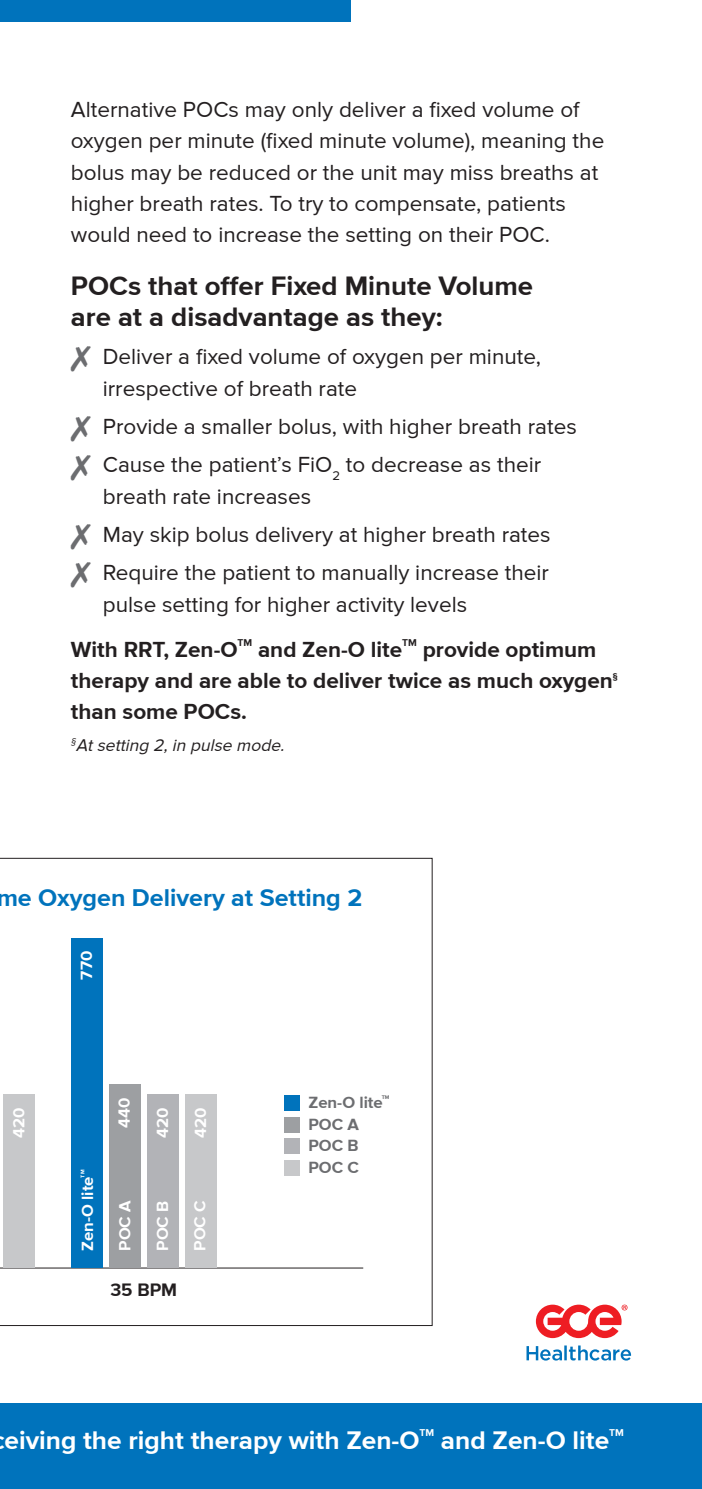
<style>
.page{position:relative;width:702px;height:1489px;background:#fff}
.page>*{position:absolute;margin:0;border:0;box-sizing:border-box;transform-origin:0 0}
.t1{font:700 27.5px/31.2px "Proxima Nova";color:#231f20}
.t2{font:700 26.25px "Proxima Nova";color:#fff}
.t3{font:700 25px "Proxima Nova";color:#0073bc}
.t4{font:22.5px/31.2px "Proxima Nova";color:#231f20}
.t5{font:700 22.5px/31.2px "Proxima Nova";color:#231f20}
.t6{font:700 18.5px "Proxima Nova";color:#231f20}
.t7{font:italic 17.5px "Proxima Nova";color:#231f20}
.t8{font:700 16.75px "Proxima Nova";color:#fff}
.t9{font:700 16.75px "Proxima Nova";color:#6c6d70}
.t10{font:700 10.25px "Proxima Nova";color:#231f20}
.t11{font:700 10.25px "Proxima Nova";color:#fff}
.t12{font:700 5.5px "Proxima Nova";color:#6c6d70}
.t13{font:700 5.5px "Proxima Nova";color:#fff}
</style>
<div class="page">
<div style="left:0;top:0;width:351px;height:21px;background:#0073bc"></div>
<div style="left:0;top:1403px;width:702px;height:85px;background:#0073bc"></div>
<svg style="left:0;top:857px;width:432px;height:468px"></svg>
<svg style="left:0;top:913px;width:364px;height:355px"></svg>
<div style="left:3px;top:1093px;width:32px;height:174px;background:#c7c8ca"></div>
<div style="left:71px;top:938px;width:32px;height:329px;background:#0073bc"></div>
<div style="left:109px;top:1084px;width:31px;height:183px;background:#9d9fa2"></div>
<div style="left:147px;top:1093px;width:31px;height:174px;background:#b2b3b7"></div>
<div style="left:185px;top:1093px;width:31px;height:174px;background:#c7c8ca"></div>
<svg style="left:526px;top:1345px;width:105px;height:15px"></svg>
<svg style="left:536px;top:1304px;width:91px;height:33px"></svg>
<p class="t4" style="left:71px;top:95px;width:535px">Alternative POCs may only deliver a fixed volume of oxygen per minute (fixed minute volume), meaning the bolus may be reduced or the unit may miss breaths at higher breath rates. To try to compensate, patients would need to increase the setting on their POC.</p>
<p class="t1" style="left:71px;top:271px;width:463px">POCs that offer Fixed Minute Volume are at a disadvantage as they:</p>
<p class="t4" style="left:103px;top:342px;width:440px">Deliver a fixed volume of oxygen per minute, irrespective of breath rate</p>
<p class="t4" style="left:103px;top:411px;width:475px">Provide a smaller bolus, with higher breath rates</p>
<p class="t4" style="left:103px;top:450px;width:440px">Cause the patient’s FiO<sub>2</sub> to decrease as their breath rate increases</p>
<p class="t4" style="left:103px;top:519px;width:449px">May skip bolus delivery at higher breath rates</p>
<p class="t4" style="left:103px;top:558px;width:447px">Require the patient to manually increase their pulse setting for higher activity levels</p>
<p class="t5" style="left:71px;top:635px;width:168px">With RRT, Zen-O</p>
<p class="t10" style="left:238px;top:636px;width:16px">TM</p>
<p class="t5" style="left:258px;top:635px;width:146px">and Zen-O lite</p>
<p class="t10" style="left:402px;top:636px;width:16px">TM</p>
<p class="t5" style="left:71px;top:635px;width:548px;text-indent:352px">provide optimum therapy and are able to deliver twice as much oxygen<sup>§ </sup>than some POCs.</p>
<p class="t7" style="left:71px;top:734px;width:219px"><sup>§</sup>Atsetting 2,in pulse mode.</p>
<p class="t3" style="left:-4px;top:883px;width:367px">me Oxygen Delivery at Setting 2</p>
<p class="t8" style="left:9px;top:1138px;width:32px;rotate:-90deg">420</p>
<p class="t8" style="left:77px;top:979px;width:30px;rotate:-90deg">770</p>
<p class="t13" style="left:79px;top:1177px;width:9px;rotate:-90deg">TM</p>
<p class="t8" style="left:78px;top:1250px;width:76px;rotate:-90deg">Zen-O lite</p>
<p class="t8" style="left:115px;top:1128px;width:32px;rotate:-90deg">440</p>
<p class="t8" style="left:153px;top:1138px;width:32px;rotate:-90deg">420</p>
<p class="t8" style="left:191px;top:1138px;width:32px;rotate:-90deg">420</p>
<p class="t8" style="left:115px;top:1250px;width:52px;rotate:-90deg">POC A</p>
<p class="t8" style="left:153px;top:1250px;width:52px;rotate:-90deg">POC B</p>
<p class="t8" style="left:190px;top:1250px;width:52px;rotate:-90deg">POC C</p>
<p class="t6" style="left:110px;top:1278px;width:68px">35 BPM</p>
<p class="t9" style="left:308px;top:1092px;width:76px">Zen-O lite</p>
<p class="t12" style="left:381px;top:1094px;width:9px">TM</p>
<p class="t9" style="left:308px;top:1114px;width:52px">POC A</p>
<p class="t9" style="left:308px;top:1135px;width:52px">POC B</p>
<p class="t9" style="left:308px;top:1157px;width:52px">POC C</p>
<p class="t2" style="left:5px;top:1425px;width:416px">eiving the right therapy with Zen-O</p>
<p class="t11" style="left:419px;top:1426px;width:16px">TM</p>
<p class="t2" style="left:441px;top:1425px;width:170px">and Zen-O lite</p>
<p class="t11" style="left:609px;top:1426px;width:16px">TM</p>
</div>
